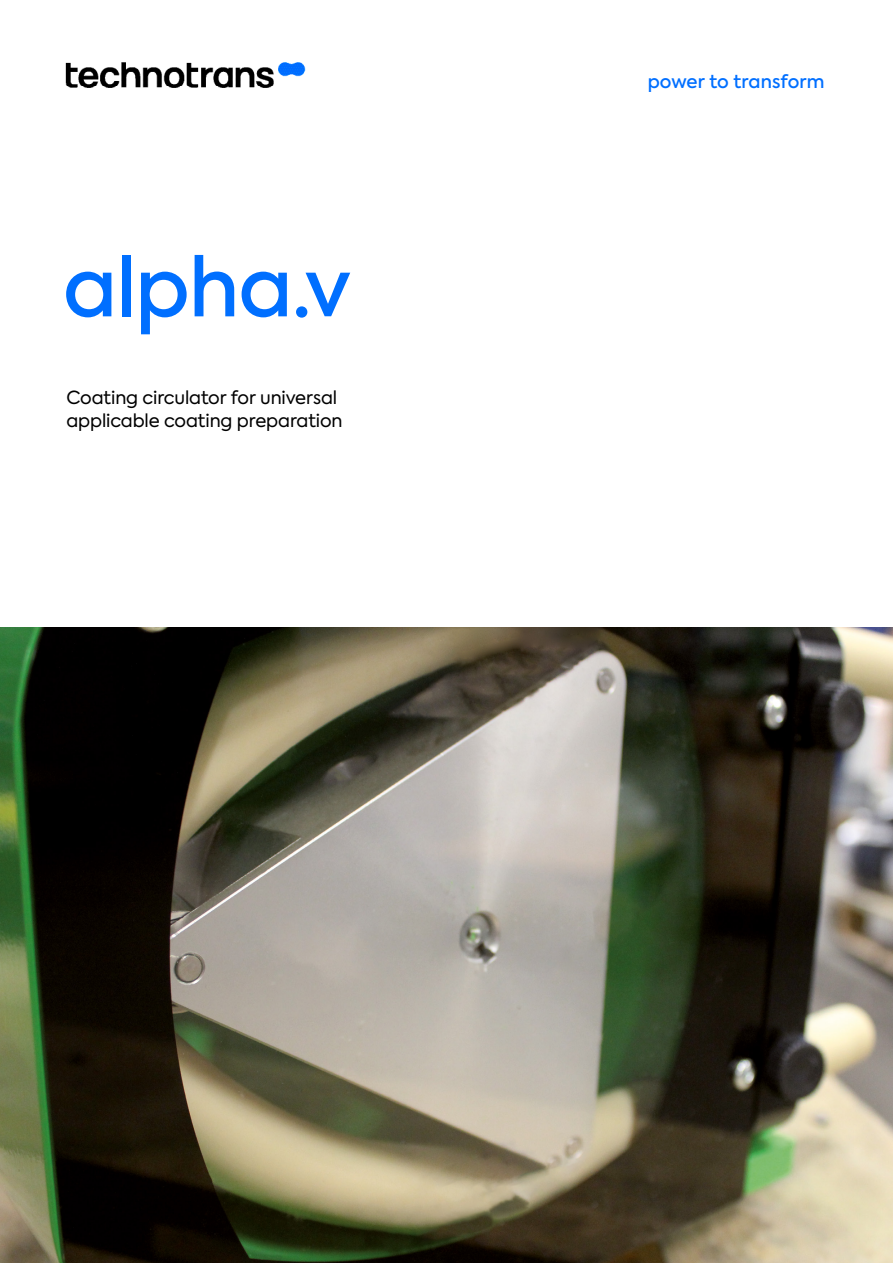
<style>
.page{position:relative;width:893px;height:1263px;background:#fff}
.page>*{position:absolute;margin:0;border:0;box-sizing:border-box;transform-origin:0 0}
.t1{font:500 81px "Axiforma";letter-spacing:-.015em;color:#006fff}
.t2{font:18px/22.5px "Axiforma";letter-spacing:-.01em;color:#000}
.Anleser{font:500 18px "Axiforma";letter-spacing:.005em;color:#006fff}
</style>
<div class="page">
<img style="left:65px;top:62px;width:241px;height:26px">
<img style="left:0;top:627px;width:893px;height:636px">
<p class="t1" style="left:63px;top:234px;width:290px">alpha.v</p>
<p class="t2" style="left:66px;top:387px;width:278px">Coating circulator for universal applicable coating preparation</p>
<p class="Anleser" style="left:648px;top:70px;width:178px">power to transform</p>
</div>
